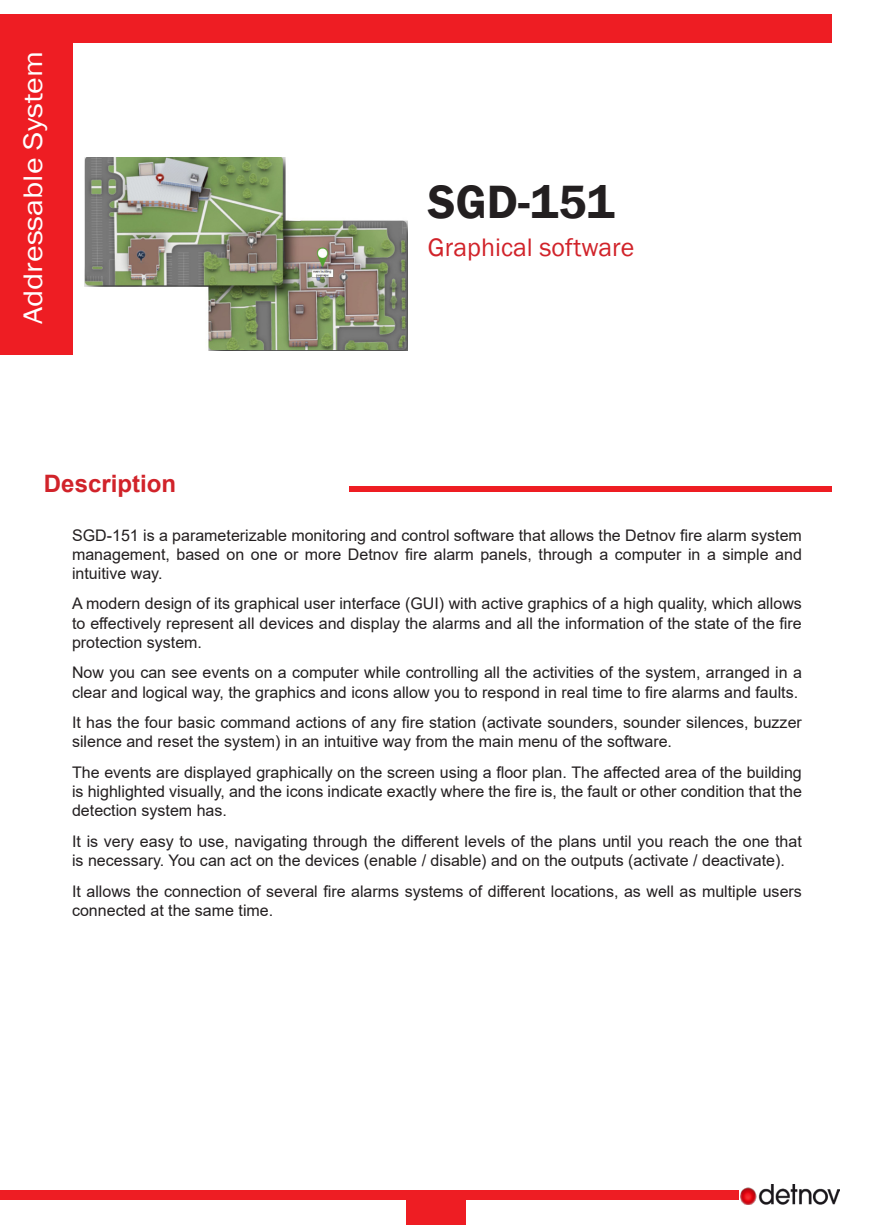
<style>
.page{position:relative;width:874px;height:1225px;background:#fff}
.page>*{position:absolute;margin:0;border:0;box-sizing:border-box;transform-origin:0 0}
.t1{font:600 48px "Franklin Gothic";color:#231f20}
.t2{font:27.6px "Franklin Gothic";color:#fff;scale:1.16 1}
.t3{font:26px "Franklin Gothic";color:#d1232a}
.t4{font:700 24px "Arial";color:#d1232a}
.t5{font:16px/19.2px "Arial";color:#231f20}
</style>
<div class="page">
<div style="left:0;top:15px;width:831px;height:28px;background:#ee1d23"></div>
<div style="left:0;top:15px;width:73px;height:339px;background:#ee1d23"></div>
<div style="left:0;top:1189px;width:738px;height:10px;background:#ee1d23"></div>
<div style="left:406px;top:1199px;width:59px;height:26px;background:#ee1d23"></div>
<img style="left:740px;top:1184px;width:99px;height:20px">
<img style="left:84px;top:157px;width:323px;height:193px">
<div style="left:349px;top:486px;width:482px;height:6px;background:#ee1d23"></div>
<h2 class="t2" style="left:16px;top:324px;width:237px;rotate:-90deg">Addressable System</h2>
<p class="t4" style="left:44px;top:467px;width:134px">Description</p>
<p class="t1" style="left:427px;top:173px;width:188px">SGD-151</p>
<p class="t3" style="left:427px;top:231px;width:208px">Graphical software</p>
<p class="t5" style="left:72px;top:525px;width:731px;text-align:justify">SGD-151 is a parameterizable monitoring and control software that allows the Detnov fire alarm system management, based on one or more Detnov fire alarm panels, through a computer in a simple and intuitive way.</p>
<p class="t5" style="left:72px;top:594px;width:731px;text-align:justify">A modern design of its graphical user interface (GUI) with active graphics of a high quality, which allows to effectively represent all devices and display the alarms and all the information of the state of the fire protection system.</p>
<p class="t5" style="left:72px;top:663px;width:731px">Now you can see events on a computer while controlling all the activities of the system, arranged in a clear and logical way, the graphics and icons allow you to respond in real time to fire alarms and faults.</p>
<p class="t5" style="left:72px;top:713px;width:731px">It has the four basic command actions of any fire station (activate sounders, sounder silences, buzzer silence and reset the system) in an intuitive way from the main menu of the software.</p>
<p class="t5" style="left:72px;top:762px;width:731px;text-align:justify">The events are displayed graphically on the screen using a floor plan. The affected area of the building is highlighted visually, and the icons indicate exactly where the fire is, the fault or other condition that the detection system has.</p>
<p class="t5" style="left:72px;top:831px;width:731px">It is very easy to use, navigating through the different levels of the plans until you reach the one that is necessary. You can act on the devices (enable / disable) and on the outputs (activate / deactivate).</p>
<p class="t5" style="left:72px;top:881px;width:731px">It allows the connection of several fire alarms systems of different locations, as well as multiple users connected at the same time.</p>
</div>
